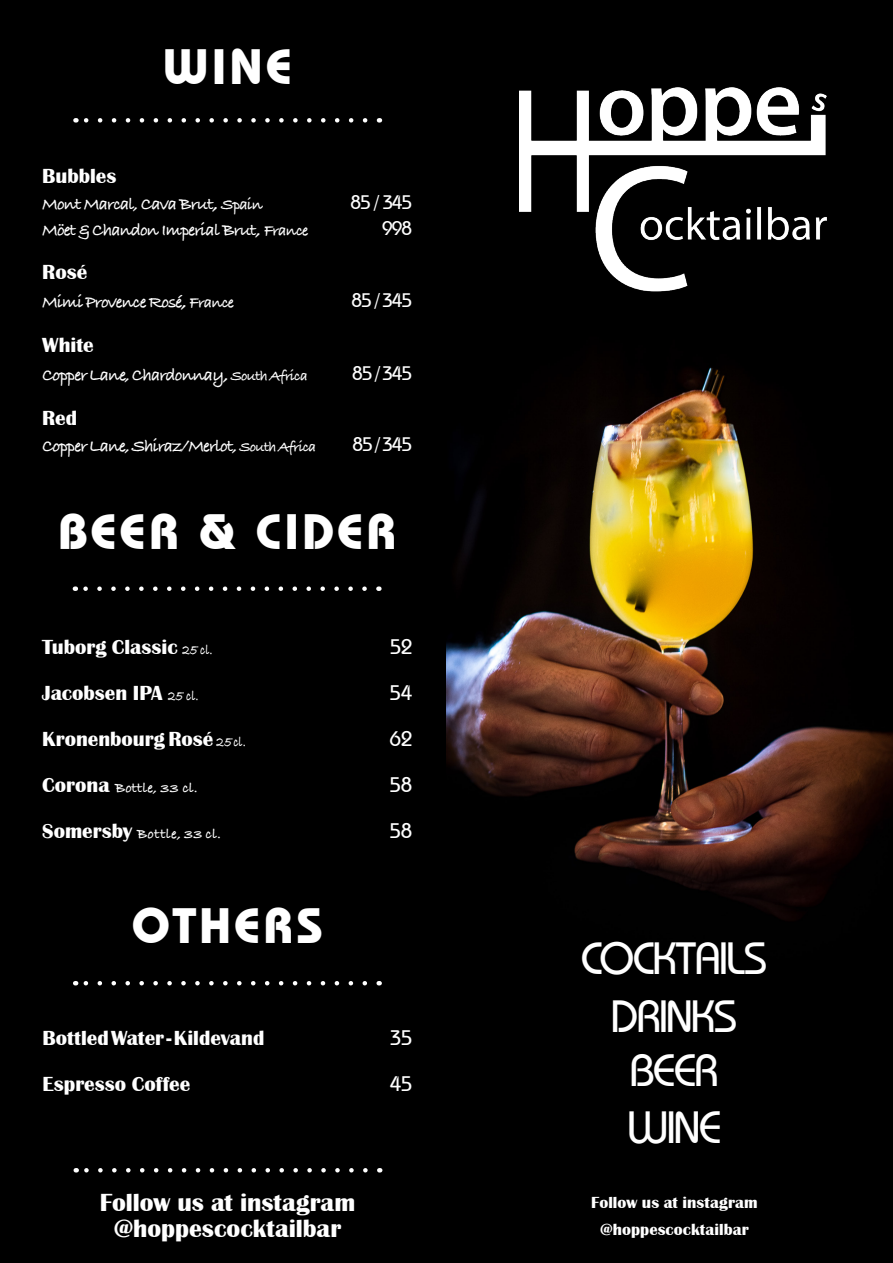
<style>
.page{position:relative;width:893px;height:1263px;background:#000}
.page>*{position:absolute;margin:0;border:0;box-sizing:border-box;transform-origin:0 0}
.drikke{font:700 49.5px "Bauhaus IT Cby BT";letter-spacing:.075em;color:#fff}
.unnder_drikke{font:500 45px/54px "Bauhaus";color:#fff;text-align:center}
.drikke-2{font:700 25.5px "Britannic Becker";color:#fff}
.drikke-3{font:700 21px "Britannic Becker";color:#fff}
.drikke-4{font:500 21px "Bauhaus IT Cby BT";letter-spacing:-.01em;color:#fff}
.drikke-5{font:500 19.5px "Bauhaus IT Cby BT";letter-spacing:-.05em;color:#fff}
.drikke-6{font:700 18px "Bradley Hand ITCTT";letter-spacing:-.05em;color:#fff}
.drikke-7{font:700 16.5px "Britannic Becker";letter-spacing:.005em;color:#fff}
.drikke-8{font:700 15px "Bradley Hand ITCTT";letter-spacing:.005em;color:#fff}
.s1{font-size:21px}
.s2{font-size:16.5px}
.s3{font-size:19.5px}
.s4{font-size:15px}
.s5{font-family:"Bradley Hand ITCTT";font-size:15px}
.s6{font-family:"Britannic Becker";font-size:21px}
</style>
<div class="page">
<svg style="left:82px;top:118px;width:283px;height:5px"></svg>
<svg style="left:82px;top:586px;width:283px;height:5px"></svg>
<svg style="left:83px;top:1168px;width:282px;height:4px"></svg>
<svg style="left:82px;top:981px;width:283px;height:4px"></svg>
<img style="left:446px;top:270px;width:447px;height:715px">
<img style="left:519px;top:87px;width:318px;height:219px">
<p class="drikke" style="left:163px;top:37px;width:130px">WINE</p>
<p class="drikke-3" style="left:42px;top:164px;width:76px">Bubbles</p>
<p class="drikke-6" style="left:42px;top:191px;width:222px">Mont Marcal, Cava Brut<span class="s1">,</span> <span class="s2">Spain</span></p>
<p class="drikke-5" style="left:351px;top:191px;width:63px">85 / 345</p>
<p class="drikke-6" style="left:42px;top:216px;width:268px">Möet &amp; Chandon Imperial Brut<span class="s3">,</span> <span class="s2">France</span></p>
<p class="drikke-5" style="left:382px;top:216px;width:31px">998</p>
<p class="drikke-3" style="left:42px;top:260px;width:46px">Rosé</p>
<p class="drikke-6" style="left:42px;top:289px;width:193px">Mimi Provence Rosé<span class="s1">,</span> <span class="s2">France</span></p>
<p class="drikke-5" style="left:351px;top:289px;width:62px">85 / 345</p>
<p class="drikke-3" style="left:42px;top:333px;width:53px">White</p>
<p class="drikke-6" style="left:42px;top:361px;width:267px">Copper Lane, Chardonnay<span class="s3">,</span> <span class="s4">South Africa</span></p>
<p class="drikke-5" style="left:352px;top:361px;width:62px">85 / 345</p>
<p class="drikke-3" style="left:42px;top:406px;width:36px">Red</p>
<p class="drikke-6" style="left:42px;top:433px;width:276px">Copper Lane, Shiraz/Merlot, <span class="s4">South Africa</span></p>
<p class="drikke-5" style="left:352px;top:433px;width:61px">85 / 345</p>
<p class="drikke" style="left:59px;top:501px;width:339px">BEER &amp; CIDER</p>
<p class="drikke-3" style="left:42px;top:635px;width:172px">Tuborg Classic <span class="s5">25 cl.</span></p>
<p class="drikke-4" style="left:390px;top:634px;width:24px">52</p>
<p class="drikke-3" style="left:42px;top:681px;width:158px">Jacobsen IPA <span class="s5">25 cl.</span></p>
<p class="drikke-4" style="left:389px;top:680px;width:24px">54</p>
<p class="drikke-3" style="left:42px;top:727px;width:205px">Kronenbourg Rosé <span class="s5">25 cl.</span></p>
<p class="drikke-4" style="left:390px;top:726px;width:24px">62</p>
<p class="drikke-8" style="left:42px;top:776px;width:157px"><span class="s6">Corona</span> Bottle, 33 cl.</p>
<p class="drikke-4" style="left:389px;top:772px;width:24px">58</p>
<p class="drikke-8" style="left:42px;top:822px;width:180px"><span class="s6">Somersby</span> Bottle, 33 cl.</p>
<p class="drikke-4" style="left:389px;top:818px;width:24px">58</p>
<p class="drikke" style="left:132px;top:896px;width:193px">OTHERS</p>
<p class="drikke-3" style="left:43px;top:1026px;width:223px">Bottled Water - Kildevand</p>
<p class="drikke-4" style="left:390px;top:1024px;width:24px">35</p>
<p class="drikke-3" style="left:43px;top:1072px;width:149px">Espresso Coffee</p>
<p class="drikke-4" style="left:390px;top:1070px;width:24px">45</p>
<p class="drikke-2" style="left:100px;top:1188px;width:257px">Follow us at instagram</p>
<p class="drikke-2" style="left:114px;top:1214px;width:229px">@hoppescocktailbar</p>
<p class="unnder_drikke" style="left:582px;top:932px;width:186px">COCKTAILS</p>
<p class="unnder_drikke" style="left:612px;top:990px;width:126px">DRINKS<br>BEER</p>
<p class="unnder_drikke" style="left:628px;top:1101px;width:93px">WINE</p>
<p class="drikke-7" style="left:591px;top:1193px;width:168px">Follow us at instagram</p>
<p class="drikke-7" style="left:600px;top:1220px;width:150px">@hoppescocktailbar</p>
</div>
